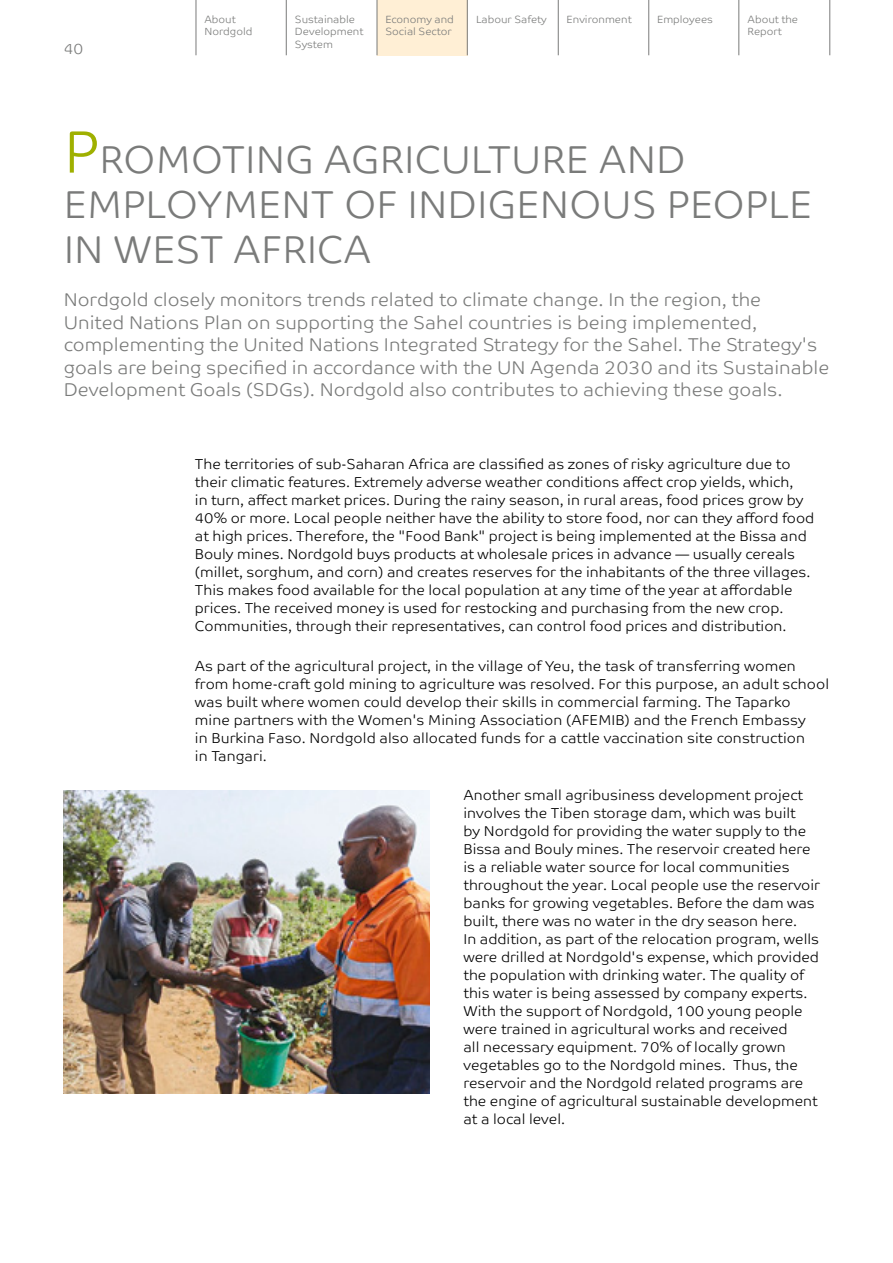
<style>
.page{position:relative;width:893px;height:1263px;background:#fff}
.page>*{position:absolute;margin:0;border:0;box-sizing:border-box;transform-origin:0 0}
.t1{font:300 39px/45px "Co Text Corp";color:#7a7b7a}
.t2{font:300 18.6px/22.5px "Co Text Corp";color:#7a7b7a}
.t3{font:300 15px "Co Text Corp";color:#7a7b7a}
.t4{font:300 14.4px/18px "Co Text Corp";color:#000}
.t5{font:300 10.5px/12.6px "Co Text Corp";color:#7a7b7a}
.s1{font-size:60px;color:#9fb000}
</style>
<div class="page">
<div style="left:377px;top:0;width:90px;height:55px;background:#ffefd5"></div>
<hr style="left:196px;top:0;width:1px;height:55px;background:#7a7b7a">
<hr style="left:286px;top:0;width:1px;height:55px;background:#7a7b7a">
<hr style="left:377px;top:0;width:1px;height:55px;background:#7a7b7a">
<hr style="left:467px;top:0;width:1px;height:55px;background:#7a7b7a">
<hr style="left:558px;top:0;width:1px;height:55px;background:#7a7b7a">
<hr style="left:648px;top:0;width:1px;height:55px;background:#7a7b7a">
<hr style="left:738px;top:0;width:1px;height:55px;background:#7a7b7a">
<hr style="left:829px;top:0;width:1px;height:55px;background:#7a7b7a">
<img style="left:64px;top:791px;width:365px;height:303px">
<p class="t3" style="left:64px;top:40px;width:21px">40</p>
<p class="t5" style="left:204px;top:13px;width:49px">About<br>Nordgold</p>
<p class="t5" style="left:385px;top:13px;width:70px">Economy and<br>Social Sector</p>
<p class="t5" style="left:295px;top:13px;width:70px">Sustainable<br>Development<br>System</p>
<p class="t5" style="left:476px;top:13px;width:72px">Labour Safety</p>
<p class="t5" style="left:566px;top:13px;width:67px">Environment</p>
<p class="t5" style="left:657px;top:13px;width:57px">Employees</p>
<p class="t5" style="left:748px;top:13px;width:52px">About the<br>Report</p>
<h1 class="t1" style="left:64px;top:137px;width:750px"><span class="s1">P</span>ROMOTING AGRICULTURE AND<br>EMPLOYMENT OF INDIGENOUS PEOPLE<br>IN WEST AFRICA</h1>
<p class="t2" style="left:64px;top:288px;width:767px">Nordgold closely monitors trends related to climate change. In the region, the<br>United Nations Plan on supporting the Sahel countries is being implemented, complementing the United Nations Integrated Strategy for the Sahel. The Strategy's goals are being specified in accordance with the UN Agenda 2030 and its Sustainable Development Goals (SDGs). Nordgold also contributes to achieving these goals.</p>
<p class="t4" style="left:195px;top:455px;width:621px">The territories of sub-Saharan Africa are classified as zones of risky agriculture due to their climatic features. Extremely adverse weather conditions affect crop yields, which,<br>in turn, affect market prices. During the rainy season, in rural areas, food prices grow by 40% or more. Local people neither have the ability to store food, nor can they afford food at high prices. Therefore, the "Food Bank" project is being implemented at the Bissa and Bouly mines. Nordgold buys products at wholesale prices in advance — usually cereals (millet, sorghum, and corn) and creates reserves for the inhabitants of the three villages.<br>This makes food available for the local population at any time of the year at affordable prices. The received money is used for restocking and purchasing from the new crop.<br>Communities, through their representatives, can control food prices and distribution.</p>
<p class="t4" style="left:195px;top:657px;width:636px">As part of the agricultural project, in the village of Yeu, the task of transferring women from home-craft gold mining to agriculture was resolved. For this purpose, an adult school was built where women could develop their skills in commercial farming. The Taparko mine partners with the Women's Mining Association (AFEMIB) and the French Embassy<br>in Burkina Faso. Nordgold also allocated funds for a cattle vaccination site construction<br>in Tangari.</p>
<p class="t4" style="left:463px;top:786px;width:358px">Another small agribusiness development project involves the Tiben storage dam, which was built<br>by Nordgold for providing the water supply to the Bissa and Bouly mines. The reservoir created here is a reliable water source for local communities throughout the year. Local people use the reservoir banks for growing vegetables. Before the dam was built, there was no water in the dry season here.<br>In addition, as part of the relocation program, wells were drilled at Nordgold's expense, which provided the population with drinking water. The quality of this water is being assessed by company experts.<br>With the support of Nordgold, 100 young people were trained in agricultural works and received<br>all necessary equipment. 70% of locally grown vegetables go to the Nordgold mines. Thus, the reservoir and the Nordgold related programs are the engine of agricultural sustainable development at a local level.</p>
</div>
